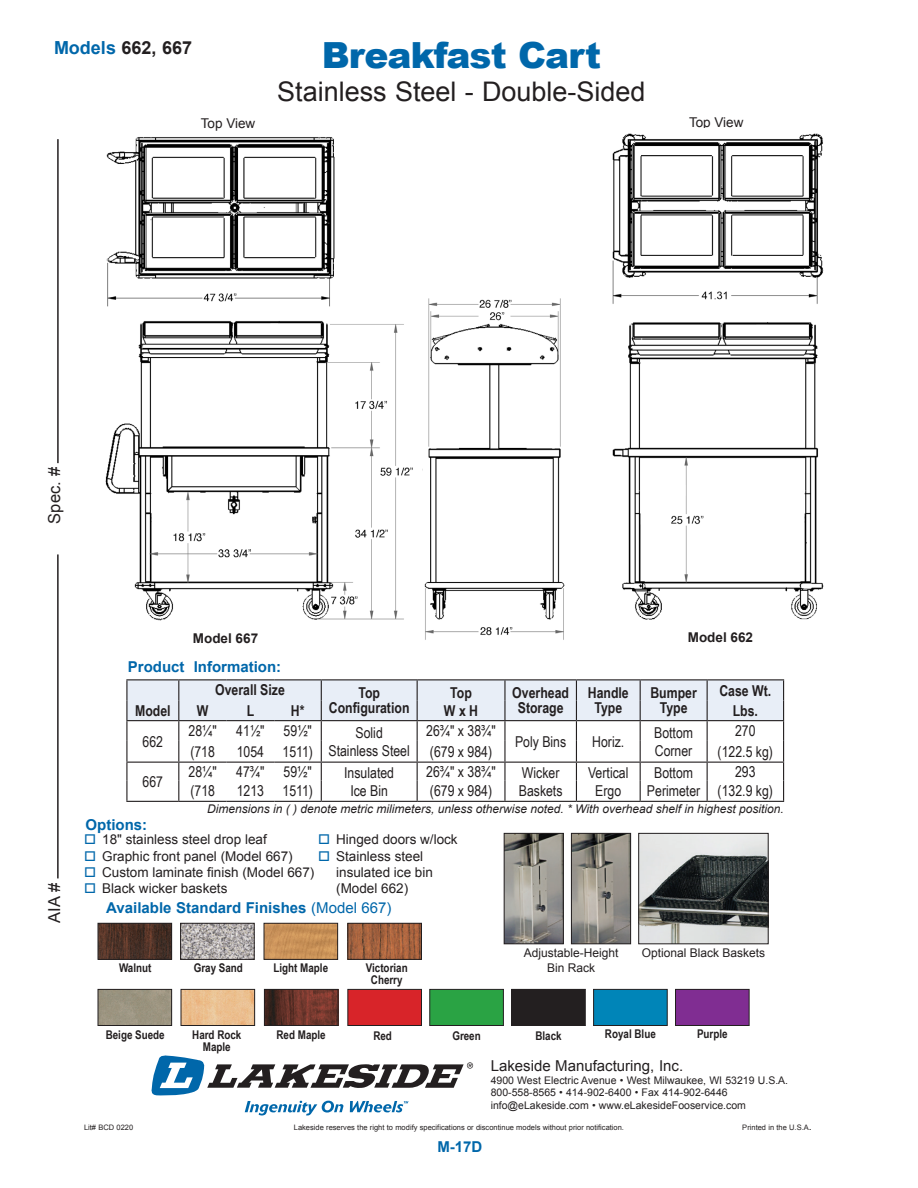
<style>
.page{position:relative;width:918px;height:1188px;background:#fff}
.page>*{position:absolute;margin:0;border:0;box-sizing:border-box;transform-origin:0 0}
.t1{font:900 36px "Arial";letter-spacing:-.025em;color:#0067aa}
.t2{font:27px "Arial";color:#231f20}
.t3{font:700 18px "Arial";color:#231f20}
.t4{font:16.5px "Arial";color:#231f20}
.t5{font:15px/18px "Arial Narrow";color:#231f20;text-align:center}
.t6{font:700 15px/15px "Arial Narrow";color:#231f20;text-align:center}
.t7{font:700 15px "Arial";color:#0067aa}
.t8{font:15px "Arial";color:#231f20}
.t9{font:13.5px "Arial";color:#231f20}
.t10{font:700 13.5px "Arial";color:#231f20}
.t11{font:700 12px/12px "Arial Narrow";color:#231f20;text-align:center}
.t12{font:italic 12px "Arial";color:#231f20}
.t13{font:12px/14.4px "Arial";color:#231f20;text-align:center}
.t14{font:10.5px/12.6px "Arial";color:#231f20}
.t15{font:7.5px "Arial";color:#231f20}
.s1{color:#0067aa}
.s2{font-weight:400}
.s3{font-size:10.5px}
</style>
<div class="page">
<hr style="left:57px;top:554px;width:2px;height:324px;background:#231f20">
<hr style="left:126px;top:679px;width:53px;height:1px;background:#231f20">
<hr style="left:126px;top:801px;width:53px;height:1px;background:#231f20">
<hr style="left:227px;top:801px;width:47px;height:1px;background:#231f20">
<hr style="left:274px;top:801px;width:47px;height:1px;background:#231f20">
<hr style="left:505px;top:801px;width:71px;height:1px;background:#231f20">
<hr style="left:576px;top:801px;width:64px;height:1px;background:#231f20">
<hr style="left:179px;top:801px;width:48px;height:1px;background:#231f20">
<hr style="left:321px;top:801px;width:96px;height:1px;background:#231f20">
<hr style="left:417px;top:801px;width:88px;height:1px;background:#231f20">
<hr style="left:640px;top:801px;width:67px;height:1px;background:#231f20">
<hr style="left:707px;top:801px;width:77px;height:1px;background:#231f20">
<hr style="left:640px;top:679px;width:67px;height:1px;background:#231f20">
<hr style="left:707px;top:679px;width:77px;height:1px;background:#231f20">
<hr style="left:321px;top:679px;width:96px;height:1px;background:#231f20">
<hr style="left:417px;top:679px;width:88px;height:1px;background:#231f20">
<hr style="left:505px;top:679px;width:71px;height:1px;background:#231f20">
<hr style="left:576px;top:679px;width:64px;height:1px;background:#231f20">
<svg style="left:126px;top:680px;width:658px;height:121px"></svg>
<hr style="left:179px;top:679px;width:48px;height:1px;background:#231f20">
<hr style="left:227px;top:679px;width:47px;height:1px;background:#231f20">
<hr style="left:274px;top:679px;width:47px;height:1px;background:#231f20">
<img style="left:506px;top:835px;width:56px;height:107px">
<div style="left:504px;top:833px;width:60px;height:111px;border:1px solid #231f20"></div>
<hr style="left:57px;top:139px;width:2px;height:324px;background:#231f20">
<img style="left:573px;top:835px;width:56px;height:107px">
<div style="left:571px;top:833px;width:60px;height:111px;border:1px solid #231f20"></div>
<div style="left:100px;top:991px;width:70px;height:33px;background:#9b9480"></div>
<div style="left:98px;top:989px;width:74px;height:37px;border:1px solid #231f20"></div>
<img style="left:100px;top:925px;width:70px;height:33px">
<div style="left:98px;top:923px;width:74px;height:37px;border:1px solid #231f20"></div>
<img style="left:182px;top:925px;width:71px;height:33px">
<div style="left:180px;top:923px;width:75px;height:37px;border:1px solid #231f20"></div>
<img style="left:183px;top:991px;width:70px;height:33px">
<div style="left:181px;top:989px;width:74px;height:37px;border:1px solid #231f20"></div>
<img style="left:266px;top:925px;width:70px;height:33px">
<div style="left:264px;top:923px;width:74px;height:37px;border:1px solid #231f20"></div>
<img style="left:266px;top:991px;width:70px;height:33px">
<div style="left:264px;top:989px;width:74px;height:37px;border:1px solid #231f20"></div>
<img style="left:349px;top:925px;width:71px;height:33px">
<div style="left:347px;top:923px;width:75px;height:37px;border:1px solid #231f20"></div>
<div style="left:512px;top:989px;width:73px;height:36px;background:#231f20"></div>
<div style="left:511px;top:989px;width:75px;height:37px;border:1px solid #231f20"></div>
<div style="left:593px;top:989px;width:75px;height:37px;background:#0085b8;border:1px solid #231f20"></div>
<div style="left:347px;top:989px;width:75px;height:37px;background:#d82429;border:1px solid #231f20"></div>
<div style="left:676px;top:989px;width:73px;height:36px;background:#802d92"></div>
<div style="left:675px;top:989px;width:75px;height:37px;border:1px solid #231f20"></div>
<div style="left:429px;top:989px;width:75px;height:37px;background:#2aa344;border:1px solid #231f20"></div>
<img style="left:640px;top:835px;width:127px;height:107px">
<div style="left:638px;top:833px;width:131px;height:111px;border:1px solid #231f20"></div>
<svg style="left:152px;top:1056px;width:321px;height:59px"></svg>
<img style="left:612px;top:133px;width:212px;height:487px">
<img style="left:105px;top:137px;width:308px;height:484px">
<img style="left:424px;top:298px;width:141px;height:342px">
<div style="left:431px;top:413px;width:28px;height:35px;background:#fff"></div>
<div style="left:527px;top:413px;width:28px;height:35px;background:#fff"></div>
<p class="t3" style="left:54px;top:35px;width:140px"><span class="s1">Models</span> 662, 667</p>
<p class="t9" style="left:201px;top:114px;width:56px">Top View</p>
<h1 class="t1" style="left:322px;top:29px;width:281px">Breakfast Cart</h1>
<h2 class="t2" style="left:277px;top:74px;width:370px">Stainless Steel - Double-Sided</h2>
<p class="t9" style="left:689px;top:113px;width:56px">Top View</p>
<p class="t4" style="left:43px;top:524px;width:58px;rotate:-90deg">Spec. #</p>
<p class="t10" style="left:193px;top:630px;width:67px">Model 667</p>
<p class="t7" style="left:128px;top:657px;width:155px">Product Information:</p>
<p class="t10" style="left:688px;top:628px;width:67px">Model 662</p>
<p class="t6" style="left:215px;top:682px;width:71px">Overall Size</p>
<p class="t6" style="left:329px;top:685px;width:82px">Top<br>Configuration</p>
<p class="t6" style="left:444px;top:683px;width:36px;line-height:18.1px">Top<br>W x H</p>
<p class="t6" style="left:512px;top:685px;width:58px">Overhead<br>Storage</p>
<p class="t6" style="left:588px;top:685px;width:43px">Handle<br>Type</p>
<p class="t6" style="left:650px;top:685px;width:48px">Bumper<br>Type</p>
<p class="t6" style="left:719px;top:682px;width:53px">Case Wt.</p>
<p class="t6" style="left:135px;top:703px;width:37px">Model</p>
<p class="t6" style="left:197px;top:703px;width:13px">W</p>
<p class="t6" style="left:247px;top:703px;width:9px">L</p>
<p class="t6" style="left:291px;top:703px;width:15px">H*</p>
<p class="t6" style="left:733px;top:703px;width:27px">Lbs.</p>
<p class="t5" style="left:143px;top:732px;width:22px">662</p>
<p class="t5" style="left:189px;top:721px;width:30px">28¼"</p>
<p class="t5" style="left:236px;top:721px;width:30px">41½"</p>
<p class="t5" style="left:284px;top:721px;width:30px">59½"</p>
<p class="t5" style="left:329px;top:723px;width:83px">Solid<br>Stainless Steel</p>
<p class="t5" style="left:426px;top:721px;width:71px">26¾" x 38¾"</p>
<p class="t5" style="left:515px;top:732px;width:53px">Poly Bins</p>
<p class="t5" style="left:592px;top:732px;width:34px">Horiz.</p>
<p class="t5" style="left:654px;top:723px;width:40px;text-align:left">Bottom<br>Corner</p>
<p class="t5" style="left:735px;top:721px;width:22px">270</p>
<p class="t5" style="left:190px;top:742px;width:26px">(718</p>
<p class="t5" style="left:237px;top:742px;width:78px">1054 1511)</p>
<p class="t5" style="left:430px;top:742px;width:64px">(679 x 984)</p>
<p class="t5" style="left:718px;top:742px;width:57px">(122.5 kg)</p>
<p class="t4" style="left:43px;top:923px;width:41px;rotate:-90deg">AIA #</p>
<p class="t5" style="left:143px;top:772px;width:22px">667</p>
<p class="t5" style="left:189px;top:762px;width:30px">28¼"</p>
<p class="t5" style="left:236px;top:762px;width:30px">47¾"</p>
<p class="t5" style="left:284px;top:762px;width:30px">59½"</p>
<p class="t5" style="left:344px;top:763px;width:51px">Insulated<br>Ice Bin</p>
<p class="t5" style="left:426px;top:762px;width:71px">26¾" x 38¾"</p>
<p class="t5" style="left:519px;top:763px;width:45px;text-align:left">Wicker<br>Baskets</p>
<p class="t5" style="left:588px;top:763px;width:42px">Vertical<br>Ergo</p>
<p class="t5" style="left:647px;top:763px;width:55px">Bottom<br>Perimeter</p>
<p class="t5" style="left:735px;top:762px;width:22px">293</p>
<p class="t5" style="left:190px;top:782px;width:26px">(718</p>
<p class="t5" style="left:237px;top:782px;width:78px">1213 1511)</p>
<p class="t5" style="left:430px;top:782px;width:64px">(679 x 984)</p>
<p class="t5" style="left:718px;top:782px;width:57px">(132.9 kg)</p>
<p class="t12" style="left:207px;top:801px;width:578px">Dimensions in ( ) denote metric milimeters, unless otherwise noted. * With overhead shelf in highest position.</p>
<p class="t7" style="left:86px;top:815px;width:63px">Options:</p>
<p class="t9" style="left:84px;top:831px;width:184px"><span class="s1">□</span> 18" stainless steel drop leaf</p>
<p class="t9" style="left:318px;top:831px;width:141px"><span class="s1">□</span> Hinged doors w/lock</p>
<p class="t9" style="left:84px;top:847px;width:210px"><span class="s1">□</span> Graphic front panel (Model 667)</p>
<p class="t9" style="left:318px;top:847px;width:107px"><span class="s1">□</span> Stainless steel</p>
<p class="t9" style="left:84px;top:863px;width:232px"><span class="s1">□</span> Custom laminate finish (Model 667)</p>
<p class="t9" style="left:336px;top:863px;width:98px">insulated ice bin</p>
<p class="t9" style="left:84px;top:880px;width:145px"><span class="s1">□</span> Black wicker baskets</p>
<p class="t9" style="left:336px;top:880px;width:74px">(Model 662)</p>
<p class="t7" style="left:106px;top:898px;width:287px">Available Standard Finishes <span class="s2">(Model 667)</span></p>
<p class="t11" style="left:194px;top:961px;width:51px">Gray Sand</p>
<p class="t11" style="left:366px;top:961px;width:43px">Victorian<br>Cherry</p>
<p class="t11" style="left:119px;top:961px;width:34px">Walnut</p>
<p class="t11" style="left:273px;top:961px;width:56px">Light Maple</p>
<p class="t13" style="left:524px;top:946px;width:96px">Adjustable-Height<br>Bin Rack</p>
<p class="t13" style="left:642px;top:946px;width:125px">Optional Black Baskets</p>
<p class="t11" style="left:106px;top:1028px;width:61px">Beige Suede</p>
<p class="t11" style="left:192px;top:1028px;width:51px">Hard Rock</p>
<p class="t11" style="left:277px;top:1028px;width:51px">Red Maple</p>
<p class="t11" style="left:203px;top:1040px;width:29px">Maple</p>
<p class="t11" style="left:373px;top:1029px;width:20px">Red</p>
<p class="t11" style="left:452px;top:1029px;width:30px">Green</p>
<p class="t11" style="left:605px;top:1027px;width:52px">Royal Blue</p>
<p class="t11" style="left:697px;top:1027px;width:32px">Purple</p>
<p class="t11" style="left:535px;top:1029px;width:28px">Black</p>
<p class="t8" style="left:491px;top:1056px;width:194px">Lakeside Manufacturing, Inc.</p>
<p class="t14" style="left:491px;top:1074px;width:299px">4900 West Electric Avenue • West Milwaukee, WI 53219 U.S.A.<br>800-558-8565 • 414-902-6400 • Fax 414-902-6446 info@eLakeside.com • www.eLakesideFooservice.com</p>
<p class="t15" style="left:84px;top:1123px;width:51px">Lit# BCD 0220</p>
<p class="t15" style="left:294px;top:1123px;width:332px">Lakeside reserves the right to modify specifications or discontinue models without prior notification.</p>
<p class="t15" style="left:742px;top:1123px;width:71px">Printed in the U.S.A<span class="s3">.</span></p>
<p class="t7" style="left:437px;top:1137px;width:46px">M-17D</p>
</div>
